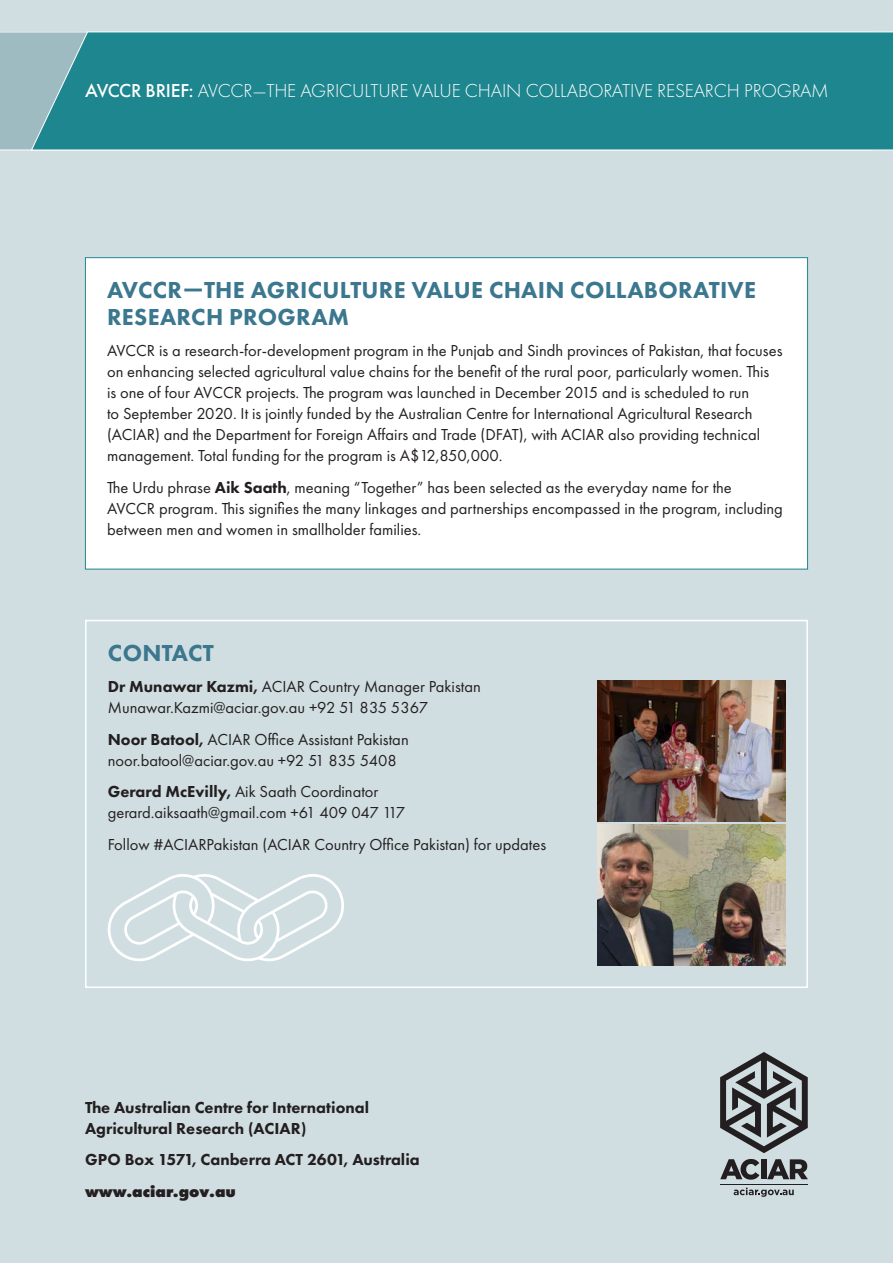
<style>
.page{position:relative;width:893px;height:1263px;background:#d1dee1}
.page>*{position:absolute;margin:0;border:0;box-sizing:border-box;transform-origin:0 0}
.Heading_1{font:800 24px/27px "Futura PT";letter-spacing:.01em;color:#3b778e}
.t1{font:300 19.5px "Futura PT";letter-spacing:-.01em;color:#fff}
.t2{font:16.5px/21px "Futura PT";color:#231f20}
.t3{font:800 16.5px/21px "Futura PT";color:#231f20}
.t4{font:800 16.5px "Futura PT";color:#231f20}
.s1{font-weight:500}
.s2{font-weight:800}
</style>
<div class="page">
<div style="left:85px;top:258px;width:722px;height:311px;background:#fff"></div>
<div style="left:85px;top:620px;width:723px;height:368px;border:2px solid #fff"></div>
<div style="left:0;top:32px;width:30px;height:118px;background:#9fbbc2"></div>
<div style="left:30px;top:31px;width:863px;height:120px;background:#1e868f"></div>
<svg style="left:108px;top:874px;width:236px;height:87px;background:#d8e3e5"></svg>
<img style="left:597px;top:681px;width:188px;height:141px">
<img style="left:597px;top:824px;width:188px;height:141px">
<svg style="left:720px;top:1159px;width:39px;height:21px"></svg>
<div style="left:761px;top:1159px;width:5px;height:20px;background:#231f20"></div>
<svg style="left:767px;top:1159px;width:41px;height:20px"></svg>
<svg style="left:734px;top:1188px;width:60px;height:9px"></svg>
<hr style="left:720px;top:1184px;width:88px;height:1px;background:#231f20">
<svg style="left:720px;top:1052px;width:88px;height:101px;background:#878c8f"></svg>
<p class="t1" style="left:85px;top:80px;width:745px"><span class="s1">AVCCR BRIEF:</span> AVCCR—THE AGRICULTURE VALUE CHAIN COLLABORATIVE RESEARCH PROGRAM</p>
<h2 class="Heading_1" style="left:107px;top:276px;width:650px">AVCCR—THE AGRICULTURE VALUE CHAIN COLLABORATIVE<br>RESEARCH PROGRAM</h2>
<p class="t2" style="left:107px;top:340px;width:677px">AVCCR is a research-for-development program in the Punjab and Sindh provinces of Pakistan, that focuses on enhancing selected agricultural value chains for the benefit of the rural poor, particularly women. This is one of four AVCCR projects. The program was launched in December 2015 and is scheduled to run<br>to September 2020. It is jointly funded by the Australian Centre for International Agricultural Research (ACIAR) and the Department for Foreign Affairs and Trade (DFAT), with ACIAR also providing technical management. Total funding for the program is A$12,850,000.</p>
<p class="t2" style="left:107px;top:476px;width:677px">The Urdu phrase <span class="s2">Aik Saath</span>, meaning “Together” has been selected as the everyday name for the<br>AVCCR program. This signifies the many linkages and partnerships encompassed in the program, including between men and women in smallholder families.</p>
<h2 class="Heading_1" style="left:108px;top:639px;width:107px">CONTACT</h2>
<p class="t2" style="left:108px;top:676px;width:374px"><span class="s2">Dr Munawar Kazmi,</span> ACIAR Country Manager Pakistan<br>Munawar.Kazmi@aciar.gov.au +92 51 835 5367</p>
<p class="t2" style="left:108px;top:729px;width:302px"><span class="s2">Noor Batool,</span> ACIAR Office Assistant Pakistan noor.batool@aciar.gov.au +92 51 835 5408</p>
<p class="t2" style="left:108px;top:781px;width:299px"><span class="s2">Gerard McEvilly,</span> Aik Saath Coordinator gerard.aiksaath@gmail.com +61 409 047 117</p>
<p class="t2" style="left:108px;top:834px;width:440px">Follow #ACIARPakistan (ACIAR Country Office Pakistan) for updates</p>
<p class="t3" style="left:85px;top:1096px;width:285px">The Australian Centre for International<br>Agricultural Research (ACIAR)</p>
<p class="t3" style="left:85px;top:1149px;width:336px">GPO Box 1571, Canberra ACT 2601, Australia</p>
<p class="t4" style="left:85px;top:1181px;width:152px">www.aciar.gov.au</p>
</div>
